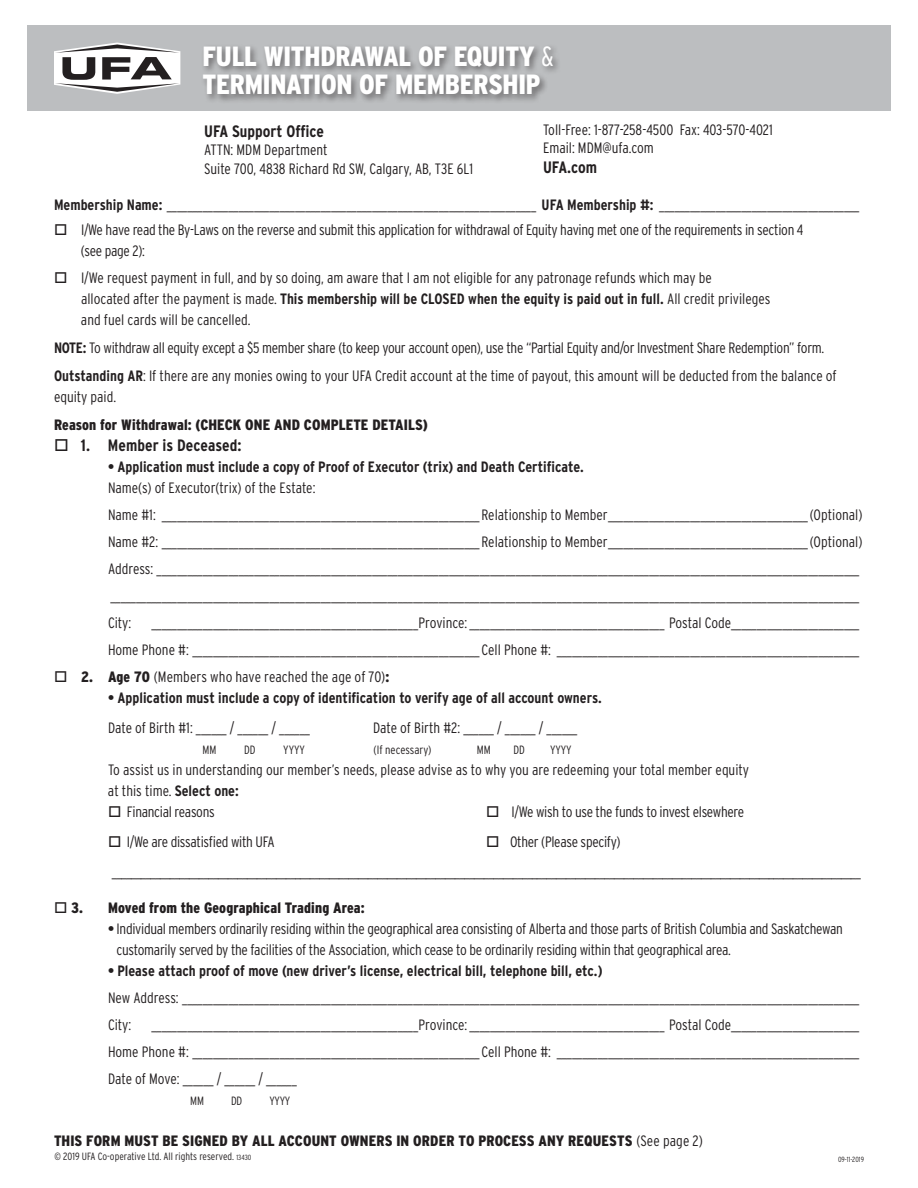
<style>
.page{position:relative;width:918px;height:1188px;background:#fff}
.page>*{position:absolute;margin:0;border:0;box-sizing:border-box;transform-origin:0 0}
.t1{font:900 condensed 27.75px/28.5px "Interstate";letter-spacing:-.01em;color:#fff}
.t2{font:700 condensed 16.5px "Interstate";color:#231f20}
.t3{font:300 condensed 15px/27px "Interstate";letter-spacing:-.015em;color:#231f20}
.t4{font:700 condensed 15px "Interstate";color:#231f20}
.t5{font:900 condensed 15px "Interstate";letter-spacing:.005em;color:#231f20}
.t6{font:300 condensed 15px "Interstate";letter-spacing:.005em;color:#231f20}
.t7{font:300 condensed 12px "Interstate";letter-spacing:-.005em;color:#231f20}
.t8{font:300 condensed 10.5px "Interstate";color:#231f20}
.t9{font:300 condensed 7.5px "Interstate";color:#231f20}
.s1{font-weight:300}
.s2{font-weight:700}
.s3{font-weight:900}
.s4{font-size:7.5px}
</style>
<div class="page">
<div style="left:27px;top:26px;width:864px;height:85px;background:#bcbec0"></div>
<svg style="left:54px;top:43px;width:126px;height:51px"></svg>
<div style="left:200px;top:43px;width:362px;height:61px;background:#231f20;opacity:.5"></div>
<h1 class="t1" style="left:202px;top:42px;width:353px">FULL WITHDRAWAL OF EQUITY <span class="s1">&amp;<br></span>TERMINATION OF MEMBERSHIP</h1>
<p class="t2" style="left:204px;top:122px;width:121px">UFA Support Office</p>
<p class="t3" style="left:204px;top:139px;width:271px;line-height:19.8px">ATTN: MDM Department<br>Suite 700, 4838 Richard Rd SW, Calgary, AB, T3E 6L1</p>
<p class="t3" style="left:543px;top:121px;width:231px;line-height:18px">Toll-Free: 1-877-258-4500 Fax: 403-570-4021<br>Email: MDM@ufa.com</p>
<p class="t2" style="left:543px;top:158px;width:55px">UFA.com</p>
<p class="t3" style="left:54px;top:191px;width:807px"><span class="s2">Membership Name:</span>_________________________________________________________________________ <span class="s2">UFA Membership #:</span> ________________________________________</p>
<p class="t3" style="left:81px;top:219px;width:724px;line-height:21px;text-indent:-27px">□ I/We have read the By-Laws on the reverse and submit this application for withdrawal of Equity having met one of the requirements in section 4 (see page 2):</p>
<p class="t3" style="left:81px;top:267px;width:691px;line-height:21px;text-indent:-27px">□ I/We request payment in full, and by so doing, am aware that I am not eligible for any patronage refunds which may be<br>allocated after the payment is made. <span class="s2">This membership will be CLOSED when the equity is paid out in full.</span> All credit privileges and fuel cards will be cancelled.</p>
<p class="t3" style="left:54px;top:334px;width:784px;line-height:27.8px"><span class="s2">NOTE:</span> To withdraw all equity except a $5 member share (to keep your account open), use the “Partial Equity and/or Investment Share Redemption” form.<br><span class="s2">Outstanding AR</span>: If there are any monies owing to your UFA Credit account at the time of payout, this amount will be deducted from the balance of</p>
<p class="t3" style="left:54px;top:383px;width:64px">equity paid.</p>
<p class="t5" style="left:54px;top:416px;width:376px">Reason for Withdrawal: (CHECK ONE AND COMPLETE DETAILS)</p>
<p class="t2" style="left:54px;top:436px;width:189px">□ 1. Member is Deceased:</p>
<p class="t4" style="left:108px;top:458px;width:477px">• Application must include a copy of Proof of Executor (trix) and Death Certificate.</p>
<p class="t3" style="left:108px;top:474px;width:756px">Name(s) of Executor(trix) of the Estate:<br>Name #1: _______________________________________________________________Relationship to Member________________________________________(Optional)<br>Name #2: _______________________________________________________________Relationship to Member________________________________________(Optional)<br>Address: _________________________________________________________________________________________________________________________________________ __________________________________________________________________________________________________________________________________________________ City:</p>
<p class="t3" style="left:108px;top:609px;width:753px;text-align:right">____________________________________________________Province:_______________________________________ Postal Code_________________________<br>Home Phone #:_________________________________________________________ Cell Phone #: ____________________________________________________________</p>
<p class="t6" style="left:54px;top:669px;width:337px">□ <span class="s3">2. Age 70</span> (Members who have reached the age of 70)<span class="s3">:</span></p>
<p class="t4" style="left:108px;top:690px;width:495px">• Application must include a copy of identification to verify age of all account owners.</p>
<p class="t3" style="left:108px;top:714px;width:204px">Date of Birth #1: ______ / ______ / ______</p>
<p class="t3" style="left:373px;top:714px;width:206px">_Date of Birth #2: ______ / ______ / ______</p>
<p class="t7" style="left:202px;top:743px;width:15px">MM</p>
<p class="t7" style="left:244px;top:743px;width:13px">DD</p>
<p class="t7" style="left:283px;top:743px;width:23px">YYYY</p>
<p class="t7" style="left:374px;top:743px;width:59px">(If necessary)</p>
<p class="t7" style="left:477px;top:743px;width:15px">MM</p>
<p class="t7" style="left:513px;top:743px;width:13px">DD</p>
<p class="t7" style="left:550px;top:743px;width:23px">YYYY</p>
<p class="t3" style="left:108px;top:759px;width:643px;line-height:21px">To assist us in understanding our member’s needs, please advise as to why you are redeeming your total member equity at this time. <span class="s2">Select one:</span></p>
<p class="t3" style="left:108px;top:798px;width:108px">□ Financial reasons</p>
<p class="t3" style="left:486px;top:798px;width:260px">□ I/We wish to use the funds to invest elsewhere</p>
<p class="t3" style="left:108px;top:828px;width:168px">□ I/We are dissatisfied with UFA</p>
<p class="t3" style="left:108px;top:827px;width:754px;line-height:29.7px;text-indent:378px">□ Other (Please specify) ____________________________________________________________________________________________________________________________________________________________</p>
<p class="t5" style="left:54px;top:899px;width:31px">□ 3.</p>
<p class="t5" style="left:108px;top:899px;width:258px">Moved from the Geographical Trading Area:</p>
<p class="t3" style="left:117px;top:918px;width:728px;line-height:21px;text-indent:-9px"><span class="s2">•</span> Individual members ordinarily residing within the geographical area consisting of Alberta and those parts of British Columbia and Saskatchewan customarily served by the facilities of the Association, which cease to be ordinarily residing within that geographical area.</p>
<p class="t4" style="left:108px;top:962px;width:496px">• Please attach proof of move (new driver’s license, electrical bill, telephone bill, etc.)</p>
<p class="t3" style="left:108px;top:984px;width:753px">New Address: ____________________________________________________________________________________________________________________________________<br>City:</p>
<p class="t3" style="left:108px;top:1011px;width:753px;text-align:justify;text-indent:43px">____________________________________________________Province:_______________________________________ Postal Code_________________________ Home Phone #:_________________________________________________________ Cell Phone #: ____________________________________________________________ Date of Move: ______ / ______ / ______</p>
<p class="t7" style="left:190px;top:1094px;width:15px">MM</p>
<p class="t7" style="left:231px;top:1094px;width:13px">DD</p>
<p class="t7" style="left:269px;top:1094px;width:22px">YYYY</p>
<p class="t5" style="left:54px;top:1133px;width:650px">THIS FORM MUST BE SIGNED BY ALL ACCOUNT OWNERS IN ORDER TO PROCESS ANY REQUESTS <span class="s1">(See page 2)</span></p>
<p class="t8" style="left:55px;top:1150px;width:198px">© 2019 UFA Co-operative Ltd. All rights reserved. <span class="s4">13430</span></p>
<p class="t9" style="left:838px;top:1155px;width:27px">09-11-2019</p>
</div>
